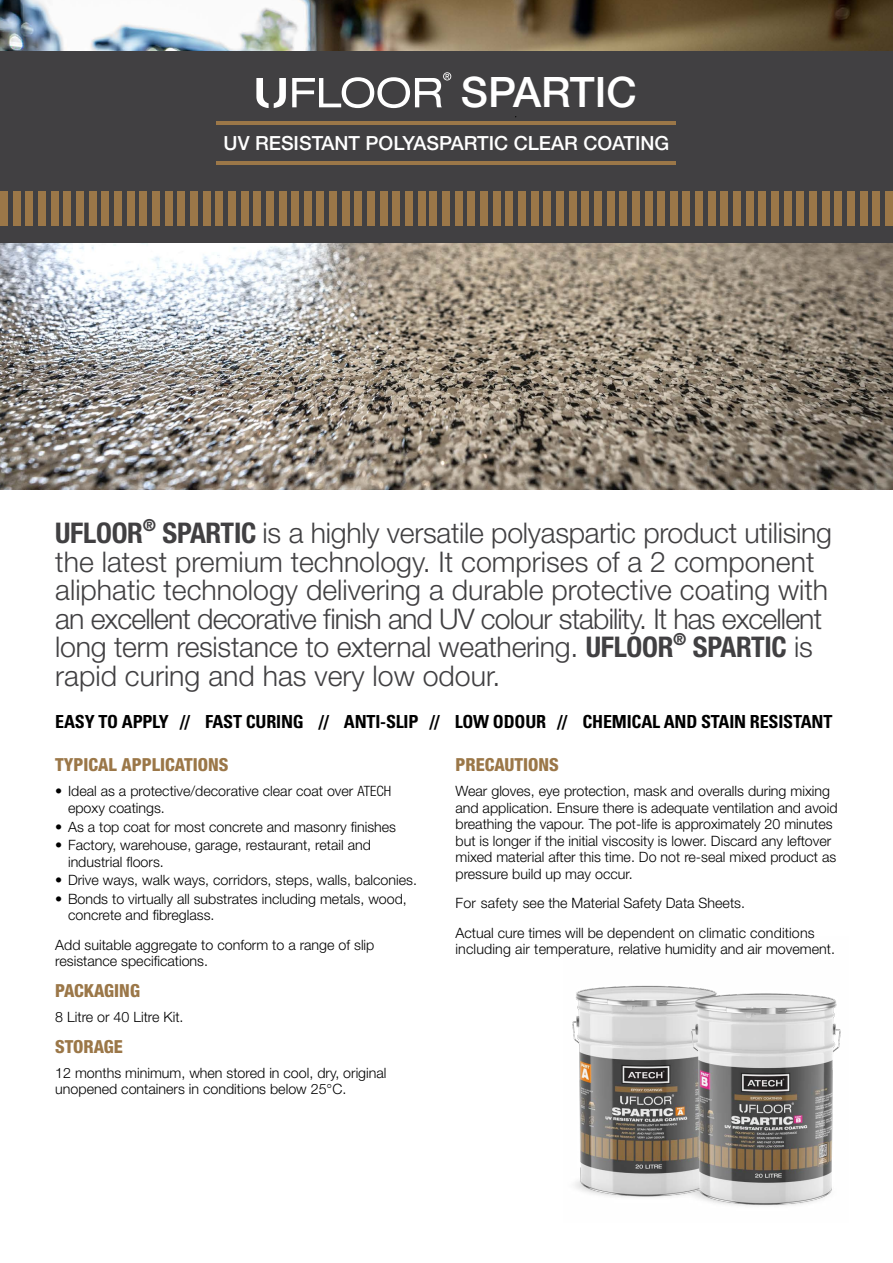
<style>
.page{position:relative;width:893px;height:1263px;background:#fff}
.page>*{position:absolute;margin:0;border:0;box-sizing:border-box;transform-origin:0 0}
.t1{font:500 42px "Helvetica Neue LT Std";color:#fff}
.t2{font:300 28.5px/28.5px "Helvetica Neue LT Std";letter-spacing:-.01em;color:#414042}
.t3{font:500 19.5px "Helvetica Neue LT Std";color:#fff}
.t4{font:700 condensed 18px "Univers";letter-spacing:-.01em;color:#000}
.t5{font:800 condensed 18px "Helvetica Neue LT Std";color:#9b7748}
.t6{font:800 condensed 18px "Helvetica Neue";color:#9b7748}
.t7{font:300 14.25px/16.5px "Helvetica Neue LT Std";color:#000}
.s1{font-weight:700;font-stretch:condensed}
.s2{font-stretch:condensed}
</style>
<div class="page">
<img style="left:0;top:0;width:893px;height:489px">
<div style="left:0;top:51px;width:893px;height:191px;background:#414042"></div>
<svg style="left:256px;top:78px;width:30px;height:30px"></svg>
<svg style="left:292px;top:72px;width:159px;height:36px"></svg>
<hr style="left:217px;top:161px;width:459px;height:4px;background:#9b7748">
<hr style="left:217px;top:121px;width:459px;height:4px;background:#9b7748">
<div style="left:430px;top:191px;width:7px;height:34px;background:#9b7748"></div>
<div style="left:442px;top:191px;width:8px;height:34px;background:#9b7748"></div>
<div style="left:455px;top:191px;width:8px;height:34px;background:#9b7748"></div>
<div style="left:467px;top:191px;width:8px;height:34px;background:#9b7748"></div>
<div style="left:480px;top:191px;width:8px;height:34px;background:#9b7748"></div>
<div style="left:493px;top:191px;width:8px;height:34px;background:#9b7748"></div>
<div style="left:505px;top:191px;width:8px;height:34px;background:#9b7748"></div>
<div style="left:518px;top:191px;width:8px;height:34px;background:#9b7748"></div>
<div style="left:531px;top:191px;width:8px;height:34px;background:#9b7748"></div>
<div style="left:543px;top:191px;width:8px;height:34px;background:#9b7748"></div>
<div style="left:556px;top:191px;width:8px;height:34px;background:#9b7748"></div>
<div style="left:569px;top:191px;width:8px;height:34px;background:#9b7748"></div>
<div style="left:581px;top:191px;width:8px;height:34px;background:#9b7748"></div>
<div style="left:594px;top:191px;width:8px;height:34px;background:#9b7748"></div>
<div style="left:607px;top:191px;width:7px;height:34px;background:#9b7748"></div>
<div style="left:619px;top:191px;width:8px;height:34px;background:#9b7748"></div>
<div style="left:632px;top:191px;width:8px;height:34px;background:#9b7748"></div>
<div style="left:645px;top:191px;width:7px;height:34px;background:#9b7748"></div>
<div style="left:657px;top:191px;width:8px;height:34px;background:#9b7748"></div>
<div style="left:670px;top:191px;width:8px;height:34px;background:#9b7748"></div>
<div style="left:682px;top:191px;width:8px;height:34px;background:#9b7748"></div>
<div style="left:695px;top:191px;width:8px;height:34px;background:#9b7748"></div>
<div style="left:708px;top:191px;width:8px;height:34px;background:#9b7748"></div>
<div style="left:720px;top:191px;width:8px;height:34px;background:#9b7748"></div>
<div style="left:733px;top:191px;width:8px;height:34px;background:#9b7748"></div>
<div style="left:746px;top:191px;width:8px;height:34px;background:#9b7748"></div>
<div style="left:758px;top:191px;width:8px;height:34px;background:#9b7748"></div>
<div style="left:771px;top:191px;width:8px;height:34px;background:#9b7748"></div>
<div style="left:784px;top:191px;width:8px;height:34px;background:#9b7748"></div>
<div style="left:796px;top:191px;width:8px;height:34px;background:#9b7748"></div>
<div style="left:809px;top:191px;width:8px;height:34px;background:#9b7748"></div>
<div style="left:822px;top:191px;width:7px;height:34px;background:#9b7748"></div>
<div style="left:834px;top:191px;width:8px;height:34px;background:#9b7748"></div>
<div style="left:847px;top:191px;width:8px;height:34px;background:#9b7748"></div>
<div style="left:860px;top:191px;width:7px;height:34px;background:#9b7748"></div>
<div style="left:872px;top:191px;width:8px;height:34px;background:#9b7748"></div>
<div style="left:885px;top:191px;width:8px;height:34px;background:#9b7748"></div>
<div style="left:127px;top:191px;width:8px;height:34px;background:#9b7748"></div>
<div style="left:139px;top:191px;width:8px;height:34px;background:#9b7748"></div>
<div style="left:152px;top:191px;width:8px;height:34px;background:#9b7748"></div>
<div style="left:165px;top:191px;width:8px;height:34px;background:#9b7748"></div>
<div style="left:177px;top:191px;width:8px;height:34px;background:#9b7748"></div>
<div style="left:190px;top:191px;width:8px;height:34px;background:#9b7748"></div>
<div style="left:38px;top:191px;width:8px;height:34px;background:#9b7748"></div>
<div style="left:25px;top:191px;width:8px;height:34px;background:#9b7748"></div>
<div style="left:13px;top:191px;width:8px;height:34px;background:#9b7748"></div>
<div style="left:0;top:191px;width:8px;height:34px;background:#9b7748"></div>
<div style="left:51px;top:191px;width:8px;height:34px;background:#9b7748"></div>
<div style="left:63px;top:191px;width:8px;height:34px;background:#9b7748"></div>
<div style="left:76px;top:191px;width:8px;height:34px;background:#9b7748"></div>
<div style="left:89px;top:191px;width:8px;height:34px;background:#9b7748"></div>
<div style="left:101px;top:191px;width:8px;height:34px;background:#9b7748"></div>
<div style="left:114px;top:191px;width:8px;height:34px;background:#9b7748"></div>
<div style="left:203px;top:191px;width:8px;height:34px;background:#9b7748"></div>
<div style="left:215px;top:191px;width:8px;height:34px;background:#9b7748"></div>
<div style="left:228px;top:191px;width:8px;height:34px;background:#9b7748"></div>
<div style="left:241px;top:191px;width:7px;height:34px;background:#9b7748"></div>
<div style="left:253px;top:191px;width:8px;height:34px;background:#9b7748"></div>
<div style="left:266px;top:191px;width:8px;height:34px;background:#9b7748"></div>
<div style="left:279px;top:191px;width:7px;height:34px;background:#9b7748"></div>
<div style="left:291px;top:191px;width:8px;height:34px;background:#9b7748"></div>
<div style="left:304px;top:191px;width:8px;height:34px;background:#9b7748"></div>
<div style="left:316px;top:191px;width:8px;height:34px;background:#9b7748"></div>
<div style="left:329px;top:191px;width:8px;height:34px;background:#9b7748"></div>
<div style="left:342px;top:191px;width:8px;height:34px;background:#9b7748"></div>
<div style="left:354px;top:191px;width:8px;height:34px;background:#9b7748"></div>
<div style="left:367px;top:191px;width:8px;height:34px;background:#9b7748"></div>
<div style="left:380px;top:191px;width:8px;height:34px;background:#9b7748"></div>
<div style="left:392px;top:191px;width:8px;height:34px;background:#9b7748"></div>
<div style="left:405px;top:191px;width:8px;height:34px;background:#9b7748"></div>
<div style="left:418px;top:191px;width:8px;height:34px;background:#9b7748"></div>
<img style="left:572px;top:985px;width:269px;height:221px">
<h1 class="t1" style="left:461px;top:67px;width:177px">SPARTIC</h1>
<h3 class="t3" style="left:224px;top:132px;width:447px">UV RESISTANT POLYASPARTIC CLEAR COATING</h3>
<p class="t2" style="left:55px;top:518px;width:778px"><span class="s1">UFLOOR</span><sup>®</sup> <span class="s1">SPARTIC</span> is a highly versatile polyaspartic product utilising the latest premium technology. It comprises of a 2 component aliphatic technology delivering a durable protective coating with an excellent decorative finish and UV colour stability. It has excellent long term resistance to external weathering. <span class="s1">UFLOOR</span><sup>®</sup> <span class="s1">SPARTIC</span> is rapid curing and has very low odour.</p>
<p class="t4" style="left:55px;top:710px;width:779px">EASY TO APPLY // FAST CURING // ANTI-SLIP // LOW ODOUR // CHEMICAL AND STAIN RESISTANT</p>
<p class="t6" style="left:55px;top:754px;width:175px">TYPICAL APPLICATIONS</p>
<p class="t7" style="left:68px;top:783px;width:325px;text-indent:-13px">• Ideal as a protective/decorative clear coat over <span class="s2">ATECH </span>epoxy coatings.</p>
<p class="t7" style="left:55px;top:818px;width:342px">• As a top coat for most concrete and masonry finishes</p>
<p class="t7" style="left:68px;top:837px;width:304px;text-indent:-13px">• Factory, warehouse, garage, restaurant, retail and industrial floors.</p>
<p class="t7" style="left:55px;top:872px;width:363px">• Drive ways, walk ways, corridors, steps, walls, balconies.</p>
<p class="t7" style="left:68px;top:890px;width:340px;text-indent:-13px">• Bonds to virtually all substrates including metals, wood, concrete and fibreglass.</p>
<p class="t7" style="left:55px;top:936px;width:321px">Add suitable aggregate to conform to a range of slip resistance specifications.</p>
<p class="t5" style="left:55px;top:979px;width:86px">PACKAGING</p>
<p class="t7" style="left:55px;top:1008px;width:130px">8 Litre or 40 Litre Kit.</p>
<p class="t5" style="left:55px;top:1035px;width:69px">STORAGE</p>
<p class="t7" style="left:55px;top:1064px;width:333px">12 months minimum, when stored in cool, dry, original unopened containers in conditions below 25°C.</p>
<p class="t5" style="left:455px;top:754px;width:105px">PRECAUTIONS</p>
<p class="t7" style="left:455px;top:783px;width:384px">Wear gloves, eye protection, mask and overalls during mixing and application. Ensure there is adequate ventilation and avoid breathing the vapour. The pot-life is approximately 20 minutes but is longer if the initial viscosity is lower. Discard any leftover mixed material after this time. Do not re-seal mixed product as pressure build up may occur.</p>
<p class="t7" style="left:455px;top:888px;width:361px;line-height:29.2px">For safety see the Material Safety Data Sheets.<br>Actual cure times will be dependent on climatic conditions</p>
<p class="t7" style="left:455px;top:940px;width:381px">including air temperature, relative humidity and air movement.</p>
</div>
